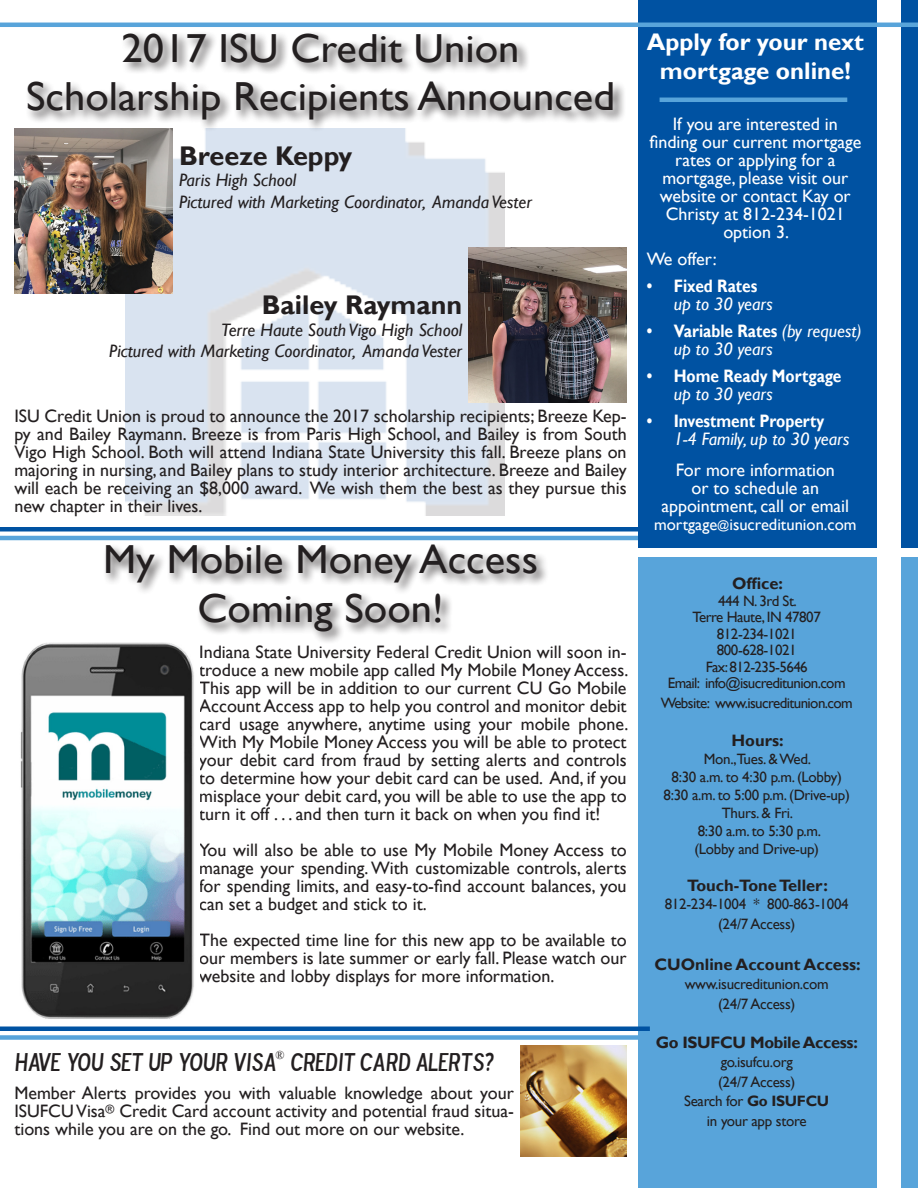
<style>
.page{position:relative;width:918px;height:1188px;background:#fff}
.page>*{position:absolute;margin:0;border:0;box-sizing:border-box;transform-origin:0 0}
.t1{font:40.5px "Gill Sans";color:#231f20;scale:1.05 1}
.t2{font:700 27px "Gill Sans";color:#231f20}
.t3{font:25.5px "Blue Highway D Type";color:#231f20}
.t4{font:700 24px/28.8px "Gill Sans";color:#fff;text-align:center}
.t5{font:18px/18px "Gill Sans";color:#231f20;text-align:justify}
.t6{font:18px/18px "Gill Sans";color:#fff;text-align:center}
.t7{font:italic 18px "Gill Sans";color:#231f20}
.t8{font:italic 18px/18px "Gill Sans";color:#fff}
.t9{font:700 18px/18px "Gill Sans";color:#fff;scale:.86 1}
.t10{font:700 16.5px "Gill Sans";color:#231f20}
.t11{font:16.5px "Gill Sans";color:#fff}
.t12{font:700 16.5px "Gill Sans";letter-spacing:-.02em;color:#231f20}
.t13{font:15px "Gill Sans";letter-spacing:-.02em;color:#231f20}
.t14{font:15px "Gill Sans";letter-spacing:-.04em;color:#231f20}
.t15{font:12px "Times New Roman";color:#231f20}
.s1{font-weight:400;font-style:italic}
.s2{font-weight:700;font-style:normal}
.s3{font-size:12px}
.s4{font-weight:700}
</style>
<div class="page">
<img style="left:126px;top:132px;width:379px;height:384px">
<hr style="left:0;top:536px;width:653px;height:4px;background:#58a4da">
<hr style="left:0;top:527px;width:650px;height:4px;background:#0052a2">
<div style="left:638px;top:0;width:280px;height:547px;background:#0052a2"></div>
<div style="left:638px;top:558px;width:280px;height:630px;background:#58a4da"></div>
<div style="left:877px;top:0;width:24px;height:1188px;background:#fff"></div>
<hr style="left:0;top:23px;width:918px;height:4px;background:#58a4da">
<hr style="left:660px;top:98px;width:187px;height:4px;background:#58a4da">
<div style="left:25px;top:31px;width:601px;height:101px;background:#231f20;opacity:.75"></div>
<div style="left:103px;top:543px;width:447px;height:101px;background:#231f20;opacity:.75"></div>
<img style="left:468px;top:248px;width:159px;height:154px">
<img style="left:14px;top:129px;width:159px;height:165px">
<img style="left:20px;top:642px;width:179px;height:377px">
<div style="left:0;top:1035px;width:653px;height:5px;background:#58a4da"></div>
<div style="left:0;top:1026px;width:650px;height:5px;background:#0052a2"></div>
<img style="left:520px;top:1046px;width:107px;height:111px">
<p class="t1" style="left:122px;top:24px;width:380px">2017 ISU Credit Union</p>
<p class="t1" style="left:26px;top:73px;width:562px">Scholarship Recipients Announced</p>
<p class="t2" style="left:179px;top:139px;width:175px">Breeze Keppy</p>
<p class="t7" style="left:179px;top:170px;width:119px">Paris High School</p>
<p class="t7" style="left:179px;top:191px;width:354px">Pictured with Marketing Coordinator, Amanda Vester</p>
<p class="t2" style="left:262px;top:289px;width:202px">Bailey Raymann</p>
<p class="t7" style="left:221px;top:319px;width:242px">Terre Haute South Vigo High School</p>
<p class="t7" style="left:109px;top:341px;width:354px">Pictured with Marketing Coordinator, Amanda Vester</p>
<p class="t5" style="left:14px;top:408px;width:614px">ISU Credit Union is proud to announce the 2017 scholarship recipients; Breeze Kep&shy;py and Bailey Raymann. Breeze is from Paris High School, and Bailey is from South Vigo High School. Both will attend Indiana State University this fall. Breeze plans on majoring in nursing, and Bailey plans to study interior architecture. Breeze and Bailey will each be receiving an $8,000 award. We wish them the best as they pursue this new chapter in their lives.</p>
<p class="t1" style="left:103px;top:536px;width:416px">My Mobile Money Access</p>
<p class="t1" style="left:197px;top:585px;width:236px">Coming Soon!</p>
<p class="t5" style="left:199px;top:643px;width:431px">Indiana State University Federal Credit Union will soon in&shy;troduce a new mobile app called My Mobile Money Access.<br>This app will be in addition to our current CU Go Mobile Account Access app to help you control and monitor debit card usage anywhere, anytime using your mobile phone.<br>With My Mobile Money Access you will be able to protect your debit card from fraud by setting alerts and controls to determine how your debit card can be used. And, if you misplace your debit card, you will be able to use the app to turn it off . . . and then turn it back on when you find it!</p>
<p class="t5" style="left:199px;top:841px;width:429px">You will also be able to use My Mobile Money Access to manage your spending. With customizable controls, alerts for spending limits, and easy-to-find account balances, you can set a budget and stick to it.</p>
<p class="t5" style="left:199px;top:931px;width:429px">The expected time line for this new app to be available to our members is late summer or early fall. Please watch our website and lobby displays for more information.</p>
<p class="t3" style="left:14px;top:1046px;width:265px">HAVE YOU SET UP YOUR VISA</p>
<p class="t15" style="left:276px;top:1047px;width:11px">®</p>
<p class="t3" style="left:290px;top:1046px;width:207px">CREDIT CARD ALERTS?</p>
<p class="t5" style="left:14px;top:1084px;width:501px">Member Alerts provides you with valuable knowledge about your ISUFCU Visa<sup>®</sup> Credit Card account activity and potential fraud situa&shy;tions while you are on the go. Find out more on our website.</p>
<p class="t4" style="left:647px;top:28px;width:219px">Apply for your next mortgage online!</p>
<p class="t6" style="left:673px;top:115px;width:167px">If you are interested in</p>
<p class="t6" style="left:649px;top:133px;width:214px">finding our current mortgage rates or applying for a</p>
<p class="t6" style="left:660px;top:169px;width:192px">mortgage, please visit our website or contact Kay or<br>Christy at 812-234-1021</p>
<p class="t6" style="left:723px;top:223px;width:67px">option 3.</p>
<p class="t6" style="left:647px;top:250px;width:71px">We offer:</p>
<p class="t9" style="left:674px;top:277px;width:117px;text-indent:-27px">• Fixed Rates <span class="s1">up to 30 years</span></p>
<p class="t8" style="left:674px;top:322px;width:190px;text-indent:-27px"><span class="s2">• Variable Rates</span> (by request) up to 30 years</p>
<p class="t9" style="left:674px;top:367px;width:197px;text-indent:-27px">• Home Ready Mortgage <span class="s1">up to 30 years</span></p>
<p class="t8" style="left:674px;top:412px;width:177px;text-indent:-27px"><span class="s2">• Investment Property<br></span>1-4 Family, up to 30 years</p>
<p class="t6" style="left:676px;top:461px;width:161px">For more information</p>
<p class="t6" style="left:691px;top:479px;width:129px">or to schedule an</p>
<p class="t6" style="left:662px;top:497px;width:189px">appointment, call or email</p>
<p class="t11" style="left:654px;top:515px;width:204px">mortgage<span class="s3">@</span>isucreditunion.com</p>
<p class="t10" style="left:732px;top:574px;width:53px">Office:</p>
<p class="t13" style="left:718px;top:592px;width:80px">444 N. 3rd St.</p>
<p class="t13" style="left:693px;top:608px;width:130px">Terre Haute, IN 47807</p>
<p class="t13" style="left:717px;top:625px;width:81px">812-234-1021</p>
<p class="t13" style="left:717px;top:641px;width:81px">800-628-1021</p>
<p class="t14" style="left:706px;top:658px;width:103px">Fax: 812-235-5646</p>
<p class="t14" style="left:668px;top:674px;width:179px">Email: info@isucreditunion.com</p>
<p class="t14" style="left:661px;top:694px;width:194px">Website: www.isucreditunion.com</p>
<p class="t10" style="left:732px;top:730px;width:54px">Hours:</p>
<p class="t13" style="left:704px;top:750px;width:109px">Mon.,Tues. &amp; Wed.</p>
<p class="t13" style="left:672px;top:768px;width:172px">8:30 a.m. to 4:30 p.m. (Lobby)</p>
<p class="t13" style="left:664px;top:786px;width:188px">8:30 a.m. to 5:00 p.m. (Drive-up)</p>
<p class="t13" style="left:722px;top:804px;width:73px">Thurs. &amp; Fri.</p>
<p class="t13" style="left:698px;top:822px;width:125px">8:30 a.m. to 5:30 p.m.</p>
<p class="t13" style="left:694px;top:840px;width:126px">(Lobby and Drive-up)</p>
<p class="t10" style="left:687px;top:876px;width:142px">Touch-Tone Teller:</p>
<p class="t13" style="left:665px;top:895px;width:185px">812-234-1004 * 800-863-1004</p>
<p class="t13" style="left:718px;top:915px;width:79px">(24/7 Access)</p>
<p class="t10" style="left:655px;top:954px;width:208px">CUOnline Account Access:</p>
<p class="t13" style="left:685px;top:975px;width:146px">www.isucreditunion.com</p>
<p class="t13" style="left:718px;top:995px;width:79px">(24/7 Access)</p>
<p class="t12" style="left:656px;top:1032px;width:204px">Go ISUFCU Mobile Access:</p>
<p class="t13" style="left:721px;top:1053px;width:74px">go.isufcu.org</p>
<p class="t13" style="left:718px;top:1073px;width:79px">(24/7 Access)</p>
<p class="t13" style="left:684px;top:1092px;width:147px">Search for <span class="s4">Go ISUFCU</span></p>
<p class="t13" style="left:707px;top:1112px;width:101px">in your app store</p>
</div>
